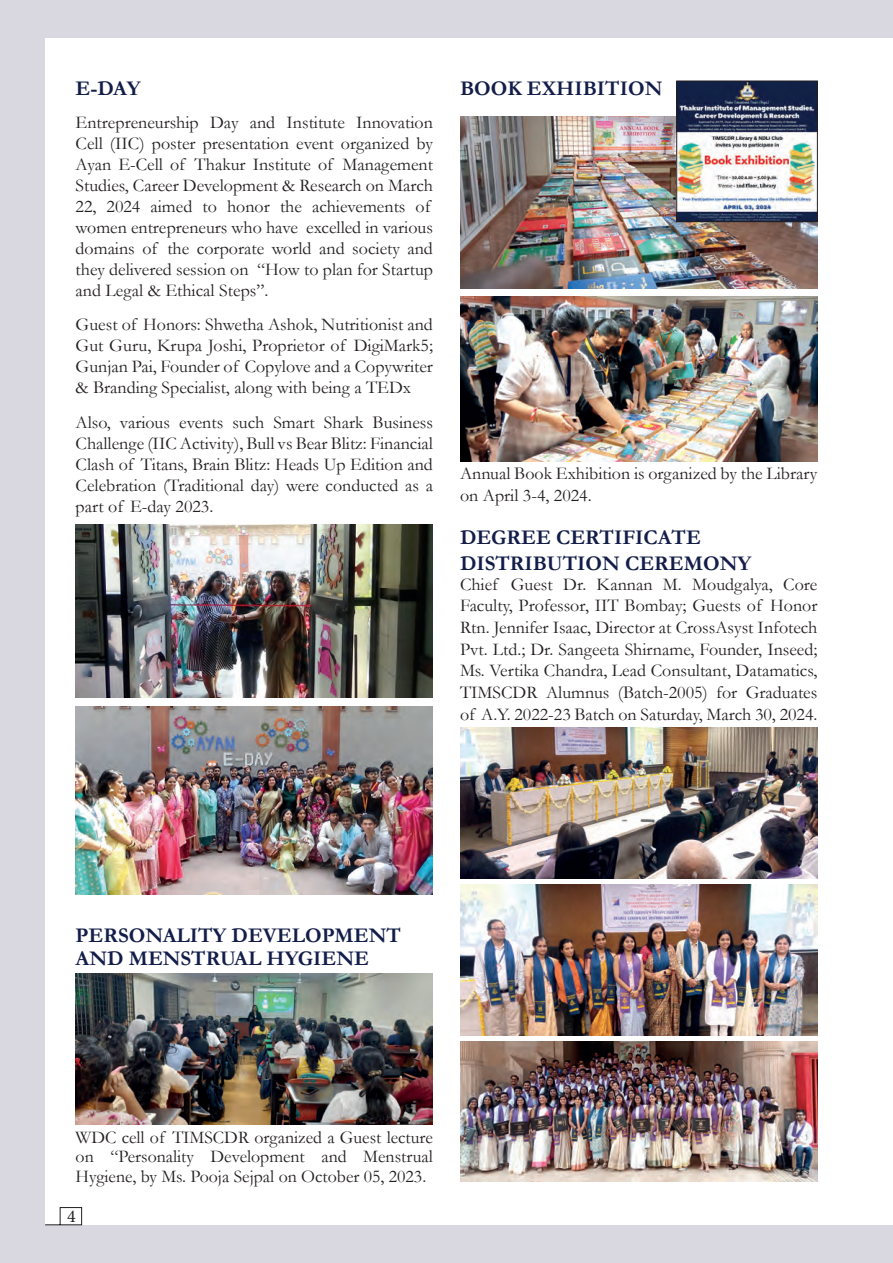
<style>
.page{position:relative;width:893px;height:1263px;background:#d9d8e1}
.page>*{position:absolute;margin:0;border:0;box-sizing:border-box;transform-origin:0 0}
.t1{font:700 21px/25.2px "Garamond";color:#131d49}
.t2{font:18px/21px "Garamond";color:#231f20;text-align:justify}
.t3{font:18px "Minion Pro";color:#231f20}
</style>
<div class="page">
<div style="left:45px;top:38px;width:848px;height:1187px;background:#fff"></div>
<svg style="left:44px;top:1207px;width:38px;height:18px"></svg>
<img style="left:76px;top:524px;width:357px;height:173px">
<img style="left:76px;top:707px;width:357px;height:187px">
<img style="left:460px;top:297px;width:357px;height:165px">
<img style="left:460px;top:116px;width:357px;height:173px">
<img style="left:678px;top:83px;width:138px;height:137px">
<div style="left:676px;top:81px;width:142px;height:141px;border:1px solid #231f20"></div>
<img style="left:460px;top:727px;width:357px;height:151px">
<img style="left:460px;top:885px;width:357px;height:151px">
<img style="left:460px;top:1041px;width:357px;height:141px">
<img style="left:76px;top:974px;width:357px;height:151px">
<p class="t1" style="left:76px;top:76px;width:66px">E-DAY</p>
<p class="t1" style="left:460px;top:76px;width:204px">BOOK EXHIBITION</p>
<p class="t2" style="left:76px;top:111px;width:359px;text-align:left">Entrepreneurship Day and Institute Innovation Cell (IIC) poster presentation event organized by Ayan E-Cell of Thakur Institute of Management Studies, Career Development &amp; Research on March 22, 2024 aimed to honor the achievements of women entrepreneurs who have excelled in various domains of the corporate world and society and they delivered session on “How to plan for Startup and Legal &amp; Ethical Steps”.</p>
<p class="t2" style="left:76px;top:314px;width:359px">Guest of Honors: Shwetha Ashok, Nutritionist and Gut Guru, Krupa Joshi, Proprietor of DigiMark5; Gunjan Pai, Founder of Copylove and a Copywriter &amp; Branding Specialist, along with being a TEDx</p>
<p class="t2" style="left:76px;top:411px;width:359px">Also, various events such Smart Shark Business Challenge (IIC Activity), Bull vs Bear Blitz: Financial Clash of Titans, Brain Blitz: Heads Up Edition and Celebration (Traditional day) were conducted as a part of E-day 2023.</p>
<p class="t2" style="left:460px;top:462px;width:359px;line-height:21.8px">Annual Book Exhibition is organized by the Library on April 3-4, 2024.</p>
<p class="t1" style="left:460px;top:525px;width:293px">DEGREE CERTIFICATE<br>DISTRIBUTION CEREMONY</p>
<p class="t2" style="left:460px;top:572px;width:359px;line-height:21.8px">Chief Guest Dr. Kannan M. Moudgalya, Core Faculty, Professor, IIT Bombay; Guests of Honor Rtn. Jennifer Isaac, Director at CrossAsyst Infotech Pvt. Ltd.; Dr. Sangeeta Shirname, Founder, Inseed; Ms. Vertika Chandra, Lead Consultant, Datamatics, TIMSCDR Alumnus (Batch-2005) for Graduates of A.Y. 2022-23 Batch on Saturday, March 30, 2024.</p>
<p class="t1" style="left:76px;top:924px;width:327px;line-height:22.5px">PERSONALITY DEVELOPMENT<br>AND MENSTRUAL HYGIENE</p>
<p class="t2" style="left:76px;top:1127px;width:359px;line-height:19.5px">WDC cell of TIMSCDR organized a Guest lecture on “Personality Development and Menstrual Hygiene, by Ms. Pooja Sejpal on October 05, 2023.</p>
<p class="t3" style="left:67px;top:1204px;width:10px">4</p>
</div>
